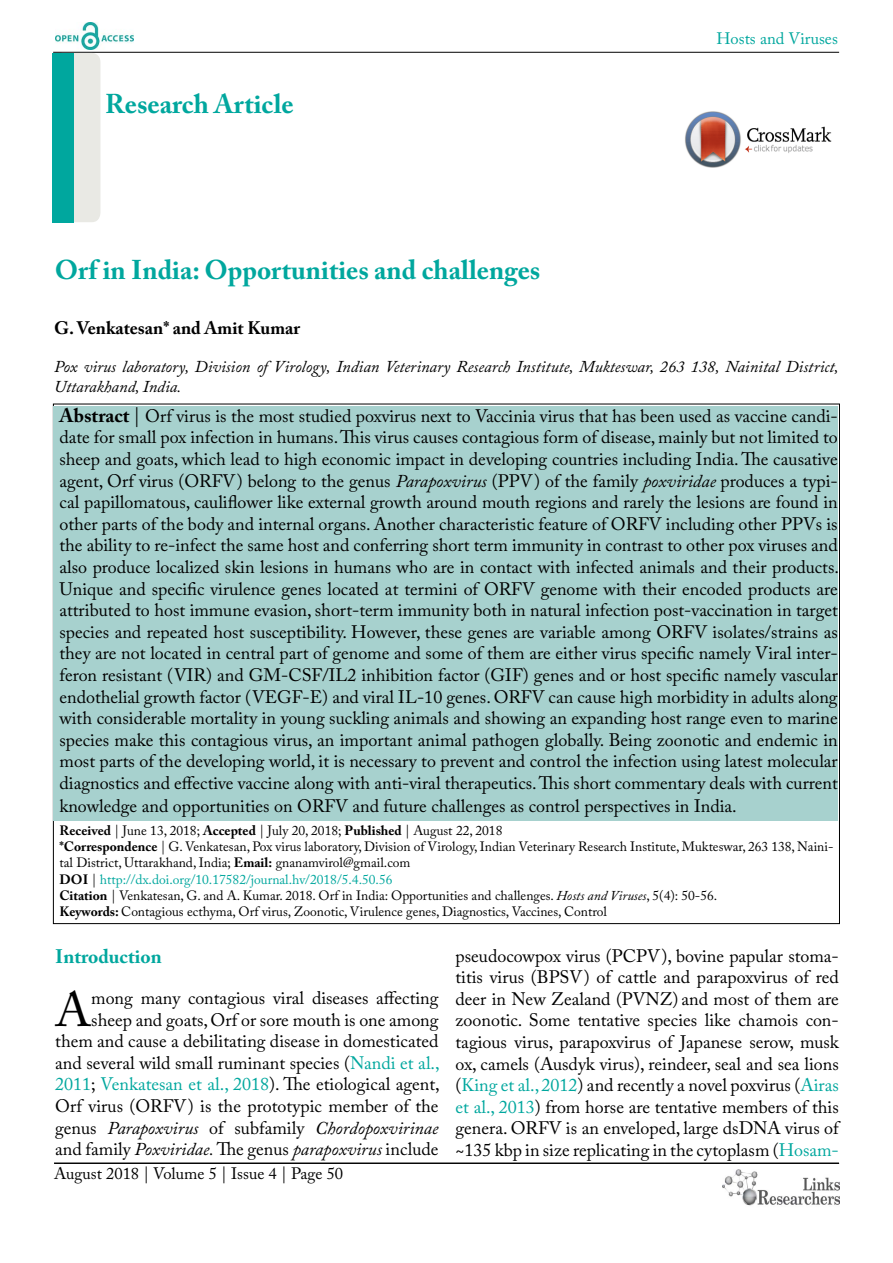
<style>
.page{position:relative;width:893px;height:1263px;background:#fff}
.page>*{position:absolute;margin:0;border:0;box-sizing:border-box;transform-origin:0 0}
.t1{font:48.45px "Adobe Caslon Pro";color:#000}
.t2{font:700 27px "Adobe Caslon Pro";color:#00a79e}
.t3{font:700 19.5px "Adobe Caslon Pro";color:#00a79e}
.t4{font:18px/21.6px "Adobe Caslon Pro";color:#000;text-align:justify}
.t5{font:700 18px "Adobe Caslon Pro";color:#000}
.t6{font:italic 16.5px/19.8px "Adobe Caslon Pro";color:#000}
.t7{font:16.5px "Adobe Caslon Pro";color:#000}
.t8{font:16.5px "Adobe Caslon Pro";color:#00a79e}
.t9{font:13.5px/16.2px "Adobe Caslon Pro";color:#000}
.s1{font-weight:700;font-size:19.5px}
.s2{font-size:19.5px}
.s3{font-style:italic}
.s4{font-weight:700}
.s5{color:#00a79e}
</style>
<div class="page">
<hr style="left:53px;top:52px;width:786px;height:1px;background:#000">
<img style="left:55px;top:23px;width:79px;height:27px">
<img style="left:722px;top:1170px;width:117px;height:36px">
<div style="left:54px;top:406px;width:784px;height:414px;background:#a7d1ce"></div>
<div style="left:54px;top:53px;width:46px;height:169px;background:#e9e9e4;border-radius:9px"></div>
<hr style="left:54px;top:1163px;width:785px;height:1px;background:#000">
<div style="left:53px;top:53px;width:21px;height:169px;background:#00a79e"></div>
<img style="left:685px;top:112px;width:147px;height:55px">
<h2 class="t2" style="left:105px;top:88px;width:190px">Research Article</h2>
<h2 class="t2" style="left:55px;top:254px;width:487px">Orf in India: Opportunities and challenges</h2>
<p class="t8" style="left:716px;top:29px;width:123px">Hosts and Viruses</p>
<p class="t5" style="left:54px;top:318px;width:247px">G. Venkatesan* and Amit Kumar</p>
<p class="t6" style="left:54px;top:356px;width:786px">Pox virus laboratory, Division of Virology, Indian Veterinary Research Institute, Mukteswar, 263 138, Nainital District,<br>Uttarakhand, India.</p>
<p class="t4" style="left:59px;top:405px;width:781px"><span class="s1">Abstract</span> <span class="s2">|</span> Orf virus is the most studied poxvirus next to Vaccinia virus that has been used as vaccine candi&shy;date for small pox infection in humans. This virus causes contagious form of disease, mainly but not limited to sheep and goats, which lead to high economic impact in developing countries including India. The causative agent, Orf virus (ORFV) belong to the genus <span class="s3">Parapoxvirus</span> (PPV) of the family <span class="s3">poxviridae</span> produces a typi&shy;cal papillomatous, cauliflower like external growth around mouth regions and rarely the lesions are found in other parts of the body and internal organs. Another characteristic feature of ORFV including other PPVs is the ability to re-infect the same host and conferring short term immunity in contrast to other pox viruses and also produce localized skin lesions in humans who are in contact with infected animals and their products.<br>Unique and specific virulence genes located at termini of ORFV genome with their encoded products are attributed to host immune evasion, short-term immunity both in natural infection post-vaccination in target species and repeated host susceptibility. However, these genes are variable among ORFV isolates/strains as they are not located in central part of genome and some of them are either virus specific namely Viral inter&shy;feron resistant (VIR) and GM-CSF/IL2 inhibition factor (GIF) genes and or host specific namely vascular endothelial growth factor (VEGF-E) and viral IL-10 genes. ORFV can cause high morbidity in adults along with considerable mortality in young suckling animals and showing an expanding host range even to marine species make this contagious virus, an important animal pathogen globally. Being zoonotic and endemic in most parts of the developing world, it is necessary to prevent and control the infection using latest molecular diagnostics and effective vaccine along with anti-viral therapeutics. This short commentary deals with current</p>
<p class="t4" style="left:59px;top:795px;width:679px">knowledge and opportunities on ORFV and future challenges as control perspectives in India.</p>
<p class="t9" style="left:59px;top:822px;width:775px"><span class="s4">Received</span> | June 13, 2018; <span class="s4">Accepted</span> | July 20, 2018; <span class="s4">Published</span> | August 22, 2018<br><span class="s4">*Correspondence</span> | G. Venkatesan, Pox virus laboratory, Division of Virology, Indian Veterinary Research Institute, Mukteswar, 263 138, Naini&shy;tal District, Uttarakhand, India; <span class="s4">Email:</span> gnanamvirol@gmail.com<br><span class="s4">DOI</span> | <span class="s5">http://dx.doi.org/10.17582/journal.hv/2018/5.4.50.56<br></span><span class="s4">Citation</span> | Venkatesan, G. and A. Kumar. 2018. Orf in India: Opportunities and challenges. <span class="s3">Hosts and Viruses</span>, 5(4): 50-56.<br><span class="s4">Keywords:</span> Contagious ecthyma, Orf virus, Zoonotic, Virulence genes, Diagnostics, Vaccines, Control</p>
<p class="t3" style="left:55px;top:944px;width:108px">Introduction</p>
<h1 class="t1" style="left:55px;top:980px;width:37px">A</h1>
<p class="t4" style="left:55px;top:987px;width:386px;text-align:right">mong many contagious viral diseases affecting sheep and goats, Orf or sore mouth is one among them and cause a debilitating disease in domesticated and several wild small ruminant species (<span class="s5">Nandi et al., 2011</span>; <span class="s5">Venkatesan et al., 2018</span>). The etiological agent, Orf virus (ORFV) is the prototypic member of the genus <span class="s3">Parapoxvirus</span> of subfamily <span class="s3">Chordopoxvirinae </span>and family <span class="s3">Poxviridae.</span> The genus <span class="s3">parapoxvirus</span> include</p>
<p class="t7" style="left:54px;top:1164px;width:291px">August 2018 | Volume 5 | Issue 4 | Page 50</p>
<p class="t4" style="left:456px;top:944px;width:385px">pseudocowpox virus (PCPV), bovine papular stoma&shy;titis virus (BPSV) of cattle and parapoxvirus of red deer in New Zealand (PVNZ) and most of them are zoonotic. Some tentative species like chamois con&shy;tagious virus, parapoxvirus of Japanese serow, musk ox, camels (Ausdyk virus), reindeer, seal and sea lions (<span class="s5">King et al., 2012</span>) and recently a novel poxvirus (<span class="s5">Airas et al., 2013</span>) from horse are tentative members of this genera. ORFV is an enveloped, large dsDNA virus of ~135 kbp in size replicating in the cytoplasm (<span class="s5">Hosam-</span></p>
</div>
